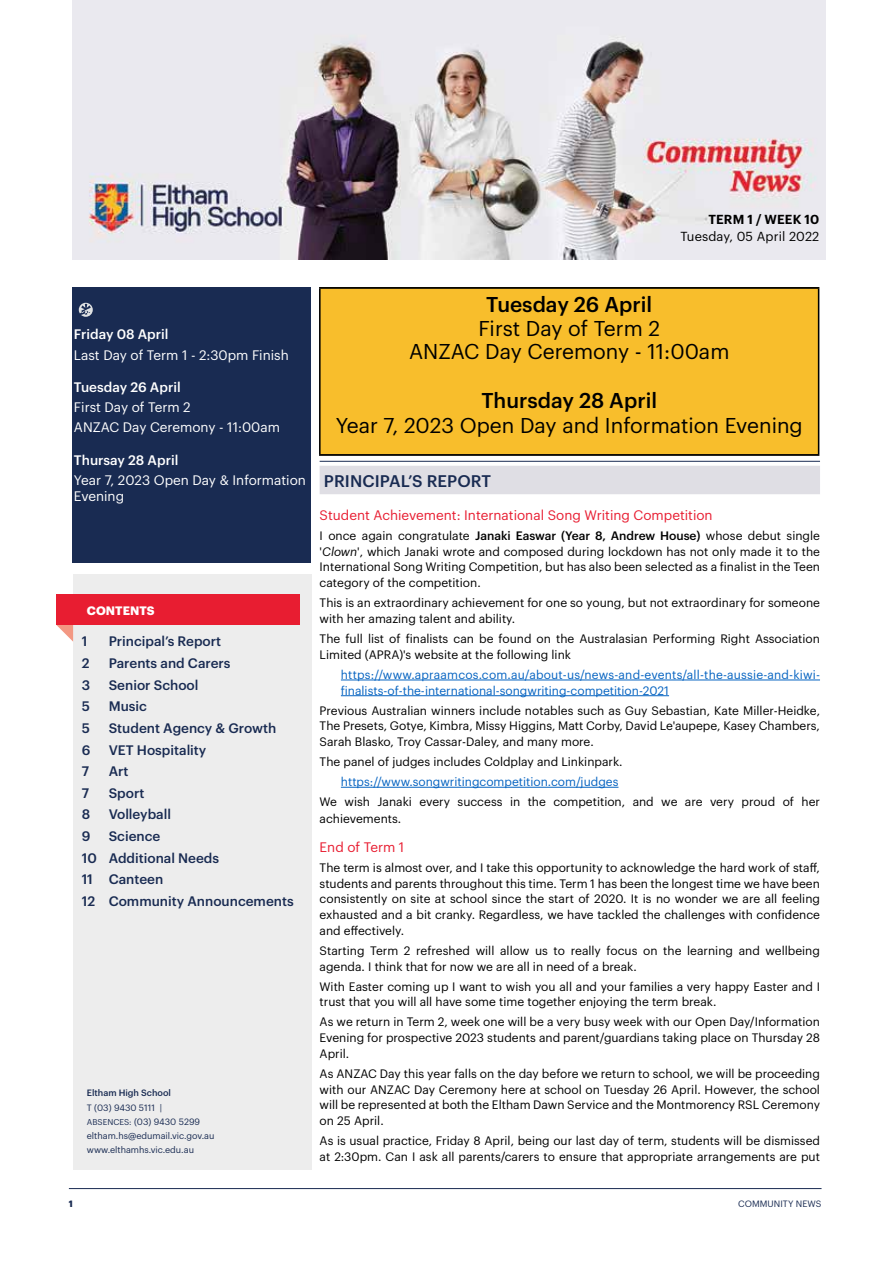
<style>
.page{position:relative;width:893px;height:1263px;background:#fff}
.page>*{position:absolute;margin:0;border:0;box-sizing:border-box;transform-origin:0 0}
.t1{font:21px/22.2px "Graphik";color:#000;text-align:center}
.t2{font:500 21px "Graphik";color:#000}
.t3{font:500 16.5px "Graphik";letter-spacing:.005em;color:#192b52}
.t4{font:500 13.5px/21.6px "Graphik";color:#192b52}
.t5{font:13.5px/20px "Graphik";color:#fff}
.t6{font:13.5px "Graphik";color:#e81d31}
.t7{font:500 13.5px "Graphik";color:#fff}
.t8{font:12.75px "Graphik";letter-spacing:.01em;color:#000}
.t9{font:600 12.75px "Graphik";letter-spacing:.01em;color:#000}
.t10{font:12px/15.8px "Graphik";color:#000}
.t11{font:12px/15.8px "Graphik";color:#0563c1}
.t12{font:700 12px "Graphik";letter-spacing:.005em;color:#fff}
.t13{font:9px/14.2px "Graphik";color:#192b52}
.t14{font:500 9px "Graphik";color:#192b52}
.t15{font:700 9px "Graphik";color:#192b52}
.s1{font-size:8.25px}
.s2{font-weight:500}
.s3{font-style:italic}
</style>
<div class="page">
<hr style="left:69px;top:1188px;width:752px;height:1px;background:#192b52">
<div style="left:73px;top:574px;width:238px;height:595px;background:#ededed"></div>
<svg style="left:56px;top:625px;width:18px;height:17px"></svg>
<div style="left:56px;top:594px;width:244px;height:31px;background:#e81d31"></div>
<div style="left:72px;top:287px;width:239px;height:275px;background:#192b52"></div>
<img style="left:72px;top:0;width:753px;height:259px">
<hr style="left:320px;top:461px;width:500px;height:1px;background:#192b52">
<div style="left:320px;top:466px;width:500px;height:28px;background:#dfdee4"></div>
<hr style="left:341px;top:680px;width:479px;height:1px;background:#0563c1">
<hr style="left:341px;top:695px;width:328px;height:1px;background:#0563c1">
<hr style="left:341px;top:787px;width:277px;height:1px;background:#0563c1">
<svg style="left:79px;top:303px;width:14px;height:14px"></svg>
<svg style="left:78px;top:304px;width:13px;height:13px"></svg>
<div style="left:320px;top:288px;width:499px;height:167px;background:#f8be2c"></div>
<hr style="left:319px;top:287px;width:500px;height:2px;background:#000">
<hr style="left:319px;top:454px;width:500px;height:2px;background:#000">
<hr style="left:319px;top:289px;width:2px;height:165px;background:#000">
<hr style="left:818px;top:289px;width:1px;height:165px;background:#000">
<p class="t9" style="left:708px;top:210px;width:113px">TERM 1 / WEEK 10</p>
<p class="t8" style="left:680px;top:227px;width:140px">Tuesday, 05 April 2022</p>
<p class="t7" style="left:74px;top:324px;width:96px">Friday 08 April</p>
<p class="t5" style="left:74px;top:343px;width:216px">Last Day of Term 1 - 2:30pm Finish</p>
<p class="t7" style="left:74px;top:377px;width:108px">Tuesday 26 April</p>
<p class="t5" style="left:74px;top:396px;width:207px">First Day of Term 2<br>ANZAC Day Ceremony - 11:00am</p>
<p class="t7" style="left:74px;top:450px;width:106px">Thursay 28 April</p>
<p class="t5" style="left:74px;top:471px;width:233px;line-height:15.8px">Year 7, 2023 Open Day &amp; Information<br>Evening</p>
<p class="t12" style="left:87px;top:601px;width:69px">CONTENTS</p>
<p class="t4" style="left:82px;top:629px;width:7px">1</p>
<p class="t4" style="left:109px;top:629px;width:114px">Principal’s Report</p>
<p class="t4" style="left:82px;top:651px;width:9px">2</p>
<p class="t4" style="left:109px;top:651px;width:123px">Parents and Carers</p>
<p class="t4" style="left:82px;top:673px;width:10px">3</p>
<p class="t4" style="left:109px;top:673px;width:91px">Senior School</p>
<p class="t4" style="left:82px;top:694px;width:10px">5</p>
<p class="t4" style="left:109px;top:694px;width:40px">Music</p>
<p class="t4" style="left:82px;top:716px;width:10px">5</p>
<p class="t4" style="left:109px;top:716px;width:169px">Student Agency &amp; Growth</p>
<p class="t4" style="left:82px;top:738px;width:10px">6</p>
<p class="t4" style="left:109px;top:738px;width:99px">VET Hospitality</p>
<p class="t4" style="left:82px;top:759px;width:9px">7</p>
<p class="t4" style="left:109px;top:759px;width:21px">Art</p>
<p class="t4" style="left:82px;top:781px;width:9px">7</p>
<p class="t4" style="left:109px;top:781px;width:37px">Sport</p>
<p class="t4" style="left:82px;top:803px;width:10px">8</p>
<p class="t4" style="left:109px;top:803px;width:64px">Volleyball</p>
<p class="t4" style="left:82px;top:824px;width:10px">9</p>
<p class="t4" style="left:82px;top:824px;width:214px;text-indent:27px">Science<br>10 Additional Needs<br>11 Canteen<br>12 Community Announcements</p>
<p class="t14" style="left:87px;top:1086px;width:86px">Eltham High School</p>
<p class="t13" style="left:87px;top:1099px;width:129px">T (03) 9430 5111 |<br><span class="s1">ABSENCES:</span> (03) 9430 5299 eltham.hs@edumail.vic.gov.au www.elthamhs.vic.edu.au</p>
<h1 class="t2" style="left:486px;top:289px;width:167px">Tuesday 26 April</h1>
<h1 class="t1" style="left:409px;top:316px;width:322px">First Day of Term 2<br>ANZAC Day Ceremony - 11:00am</h1>
<h1 class="t2" style="left:481px;top:385px;width:177px">Thursday 28 April</h1>
<h1 class="t1" style="left:336px;top:412px;width:469px">Year 7, 2023 Open Day and Information Evening</h1>
<h2 class="t3" style="left:324px;top:468px;width:169px">PRINCIPAL’S REPORT</h2>
<p class="t6" style="left:320px;top:505px;width:395px">Student Achievement: International Song Writing Competition</p>
<p class="t10" style="left:320px;top:527px;width:502px;text-align:justify">I once again congratulate <span class="s2">Janaki Easwar (Year 8, Andrew House)</span> whose debut single '<span class="s3">Clown</span>', which Janaki wrote and composed during lockdown has not only made it to the International Song Writing Competition, but has also been selected as a finalist in the Teen category of the competition.</p>
<p class="t10" style="left:320px;top:594px;width:502px">This is an extraordinary achievement for one so young, but not extraordinary for someone with her amazing talent and ability.</p>
<p class="t10" style="left:320px;top:630px;width:502px">The full list of finalists can be found on the Australasian Performing Right Association<br>Limited (APRA)'s website at the following link</p>
<p class="t11" style="left:341px;top:665px;width:481px">https://www.apraamcos.com.au/about-us/news-and-events/all-the-aussie-and-kiwi&shy;finalists-of-the-international-songwriting-competition-2021</p>
<p class="t10" style="left:320px;top:701px;width:502px;text-align:justify">Previous Australian winners include notables such as Guy Sebastian, Kate Miller-Heidke, The Presets, Gotye, Kimbra, Missy Higgins, Matt Corby, David Le'aupepe, Kasey Chambers, Sarah Blasko, Troy Cassar-Daley, and many more.</p>
<p class="t10" style="left:320px;top:753px;width:304px">The panel of judges includes Coldplay and Linkinpark.</p>
<p class="t11" style="left:341px;top:773px;width:279px">https://www.songwritingcompetition.com/judges</p>
<p class="t10" style="left:320px;top:792px;width:502px;line-height:16.5px">We wish Janaki every success in the competition, and we are very proud of her achievements.</p>
<p class="t6" style="left:320px;top:837px;width:86px">End of Term 1</p>
<p class="t10" style="left:320px;top:858px;width:502px;text-align:justify">The term is almost over, and I take this opportunity to acknowledge the hard work of staff, students and parents throughout this time. Term 1 has been the longest time we have been consistently on site at school since the start of 2020. It is no wonder we are all feeling exhausted and a bit cranky. Regardless, we have tackled the challenges with confidence and effectively.</p>
<p class="t10" style="left:320px;top:941px;width:502px">Starting Term 2 refreshed will allow us to really focus on the learning and wellbeing agenda. I think that for now we are all in need of a break.</p>
<p class="t10" style="left:320px;top:977px;width:502px">With Easter coming up I want to wish you all and your families a very happy Easter and I trust that you will all have some time together enjoying the term break.</p>
<p class="t10" style="left:320px;top:1013px;width:502px;text-align:justify">As we return in Term 2, week one will be a very busy week with our Open Day/Information Evening for prospective 2023 students and parent/guardians taking place on Thursday 28<br>April.</p>
<p class="t10" style="left:320px;top:1064px;width:502px;text-align:justify">As ANZAC Day this year falls on the day before we return to school, we will be proceeding with our ANZAC Day Ceremony here at school on Tuesday 26 April. However, the school will be represented at both the Eltham Dawn Service and the Montmorency RSL Ceremony on 25 April.</p>
<p class="t10" style="left:320px;top:1132px;width:502px">As is usual practice, Friday 8 April, being our last day of term, students will be dismissed at 2:30pm. Can I ask all parents/carers to ensure that appropriate arrangements are put</p>
<p class="t15" style="left:69px;top:1196px;width:6px">1</p>
<p class="t13" style="left:738px;top:1195px;width:85px">COMMUNITY NEWS</p>
</div>
